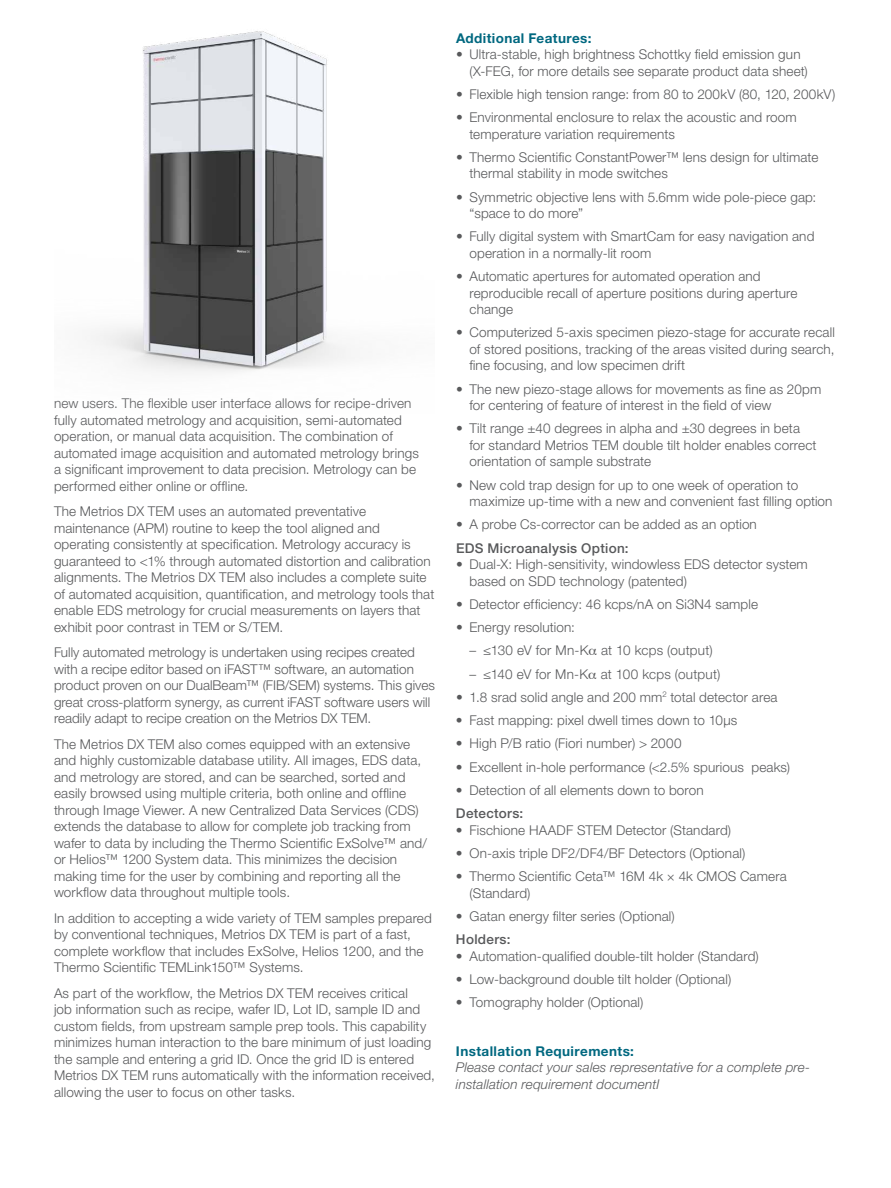
<style>
.page{position:relative;width:891px;height:1188px;background:#fff}
.page>*{position:absolute;margin:0;border:0;box-sizing:border-box;transform-origin:0 0}
.t1{font:300 13.5px/16.5px "Helvetica Neue LT Pro";letter-spacing:.01em;color:#58595b}
.t2{font:italic 300 13.5px/16.5px "Helvetica Neue LT Pro";letter-spacing:.01em;color:#58595b}
.t3{font:700 13.5px "Helvetica Neue LT Pro";letter-spacing:.03em;color:#006880}
.t4{font:500 13.5px "Helvetica Neue LT Pro";letter-spacing:.025em;color:#58595b}
</style>
<div class="page">
<img style="left:91px;top:31px;width:255px;height:341px">
<p class="t1" style="left:54px;top:395px;width:366px">new users. The flexible user interface allows for recipe-driven fully automated metrology and acquisition, semi-automated operation, or manual data acquisition. The combination of automated image acquisition and automated metrology brings a significant improvement to data precision. Metrology can be performed either online or offline.</p>
<p class="t1" style="left:54px;top:503px;width:382px">The Metrios DX TEM uses an automated preventative maintenance (APM) routine to keep the tool aligned and operating consistently at specification. Metrology accuracy is guaranteed to &lt;1% through automated distortion and calibration alignments. The Metrios DX TEM also includes a complete suite of automated acquisition, quantification, and metrology tools that enable EDS metrology for crucial measurements on layers that exhibit poor contrast in TEM or S/TEM.</p>
<p class="t1" style="left:54px;top:644px;width:382px">Fully automated metrology is undertaken using recipes created with a recipe editor based on iFAST™ software, an automation product proven on our DualBeam™ (FIB/SEM) systems. This gives great cross-platform synergy, as current iFAST software users will readily adapt to recipe creation on the Metrios DX TEM.</p>
<p class="t1" style="left:54px;top:736px;width:375px">The Metrios DX TEM also comes equipped with an extensive and highly customizable database utility. All images, EDS data, and metrology are stored, and can be searched, sorted and easily browsed using multiple criteria, both online and offline through Image Viewer. A new Centralized Data Services (CDS) extends the database to allow for complete job tracking from wafer to data by including the Thermo Scientific ExSolve™ and/ or Helios™ 1200 System data. This minimizes the decision making time for the user by combining and reporting all the workflow data throughout multiple tools.</p>
<p class="t1" style="left:54px;top:909px;width:379px">In addition to accepting a wide variety of TEM samples prepared by conventional techniques, Metrios DX TEM is part of a fast, complete workflow that includes ExSolve, Helios 1200, and the Thermo Scientific TEMLink150™ Systems.</p>
<p class="t1" style="left:54px;top:984px;width:383px">As part of the workflow, the Metrios DX TEM receives critical<br>job information such as recipe, wafer ID, Lot ID, sample ID and custom fields, from upstream sample prep tools. This capability minimizes human interaction to the bare minimum of just loading the sample and entering a grid ID. Once the grid ID is entered Metrios DX TEM runs automatically with the information received, allowing the user to focus on other tasks.</p>
<p class="t3" style="left:456px;top:30px;width:137px">Additional Features:</p>
<p class="t1" style="left:470px;top:46px;width:340px;text-indent:-14px">• Ultra-stable, high brightness Schottky field emission gun (X-FEG, for more details see separate product data sheet)</p>
<p class="t1" style="left:456px;top:86px;width:381px">• Flexible high tension range: from 80 to 200kV (80, 120, 200kV)</p>
<p class="t1" style="left:470px;top:109px;width:329px;text-indent:-14px">• Environmental enclosure to relax the acoustic and room temperature variation requirements</p>
<p class="t1" style="left:470px;top:149px;width:350px;text-indent:-14px">• Thermo Scientific ConstantPower™ lens design for ultimate thermal stability in mode switches</p>
<p class="t1" style="left:470px;top:188px;width:348px;text-indent:-14px">• Symmetric objective lens with 5.6mm wide pole-piece gap: “space to do more”</p>
<p class="t1" style="left:470px;top:228px;width:346px;text-indent:-14px">• Fully digital system with SmartCam for easy navigation and operation in a normally-lit room</p>
<p class="t1" style="left:470px;top:268px;width:329px;text-indent:-14px">• Automatic apertures for automated operation and reproducible recall of aperture positions during aperture change</p>
<p class="t1" style="left:470px;top:324px;width:367px;text-align:justify;text-indent:-14px">• Computerized 5-axis specimen piezo-stage for accurate recall of stored positions, tracking of the areas visited during search, fine focusing, and low specimen drift</p>
<p class="t1" style="left:470px;top:380px;width:353px;text-indent:-14px">• The new piezo-stage allows for movements as fine as 20pm for centering of feature of interest in the field of view</p>
<p class="t1" style="left:470px;top:420px;width:348px;text-indent:-14px">• Tilt range ±40 degrees in alpha and ±30 degrees in beta for standard Metrios TEM double tilt holder enables correct orientation of sample substrate</p>
<p class="t1" style="left:470px;top:476px;width:365px;text-indent:-14px">• New cold trap design for up to one week of operation to maximize up-time with a new and convenient fast filling option</p>
<p class="t1" style="left:456px;top:516px;width:302px">• A probe Cs-corrector can be added as an option</p>
<p class="t4" style="left:456px;top:540px;width:174px">EDS Microanalysis Option:</p>
<p class="t1" style="left:470px;top:556px;width:340px;text-indent:-14px">• Dual-X: High-sensitivity, windowless EDS detector system based on SDD technology (patented)</p>
<p class="t1" style="left:456px;top:595px;width:304px">• Detector efficiency: 46 kcps/nA on Si3N4 sample</p>
<p class="t1" style="left:456px;top:619px;width:120px">• Energy resolution:</p>
<p class="t1" style="left:470px;top:642px;width:245px">– ≤130 eV for Mn-K at 10 kcps (output)</p>
<p class="t1" style="left:470px;top:665px;width:252px">– ≤140 eV for Mn-K at 100 kcps (output)</p>
<p class="t1" style="left:456px;top:688px;width:323px">• 1.8 srad solid angle and 200 mm<sup>2</sup> total detector area</p>
<p class="t1" style="left:456px;top:712px;width:283px">• Fast mapping: pixel dwell times down to 10μs</p>
<p class="t1" style="left:456px;top:735px;width:227px">• High P/B ratio (Fiori number) &gt; 2000</p>
<p class="t1" style="left:456px;top:758px;width:336px">• Excellent in-hole performance (&lt;2.5% spurious peaks)</p>
<p class="t1" style="left:456px;top:782px;width:249px">• Detection of all elements down to boron</p>
<p class="t4" style="left:456px;top:805px;width:69px">Detectors:</p>
<p class="t1" style="left:456px;top:821px;width:277px">• Fischione HAADF STEM Detector (Standard)</p>
<p class="t1" style="left:456px;top:845px;width:291px">• On-axis triple DF2/DF4/BF Detectors (Optional)</p>
<p class="t1" style="left:469px;top:868px;width:319px;text-indent:-14px">• Thermo Scientific Ceta™ 16M 4k × 4k CMOS Camera (Standard)</p>
<p class="t1" style="left:456px;top:908px;width:220px">• Gatan energy filter series (Optional)</p>
<p class="t4" style="left:456px;top:931px;width:56px">Holders:</p>
<p class="t1" style="left:456px;top:947px;width:304px">• Automation-qualified double-tilt holder (Standard)</p>
<p class="t1" style="left:456px;top:971px;width:277px">• Low-background double tilt holder (Optional)</p>
<p class="t1" style="left:456px;top:994px;width:189px">• Tomography holder (Optional)</p>
<p class="t3" style="left:456px;top:1043px;width:180px">Installation Requirements:</p>
<p class="t2" style="left:456px;top:1059px;width:356px">Please contact your sales representative for a complete pre&shy;installation requirement documentI</p>
</div>
